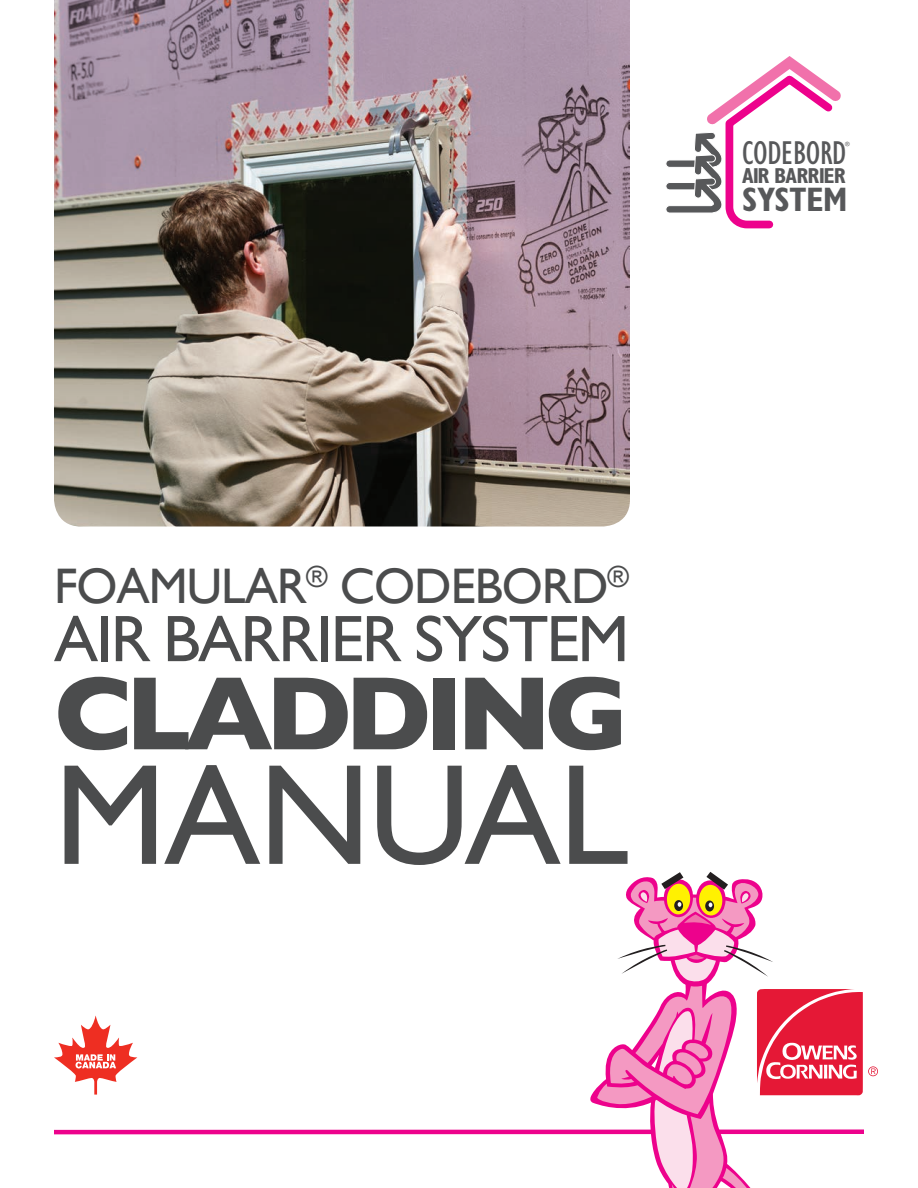
<style>
.page{position:relative;width:918px;height:1188px;background:#fff}
.page>*{position:absolute;margin:0;border:0;box-sizing:border-box;transform-origin:0 0}
.t1{font:144px "Gill Sans";letter-spacing:-.015em;color:#4b4c4d}
.t2{font:700 105.75px "Gill Sans";letter-spacing:-.07em;color:#4b4c4d}
.t3{font:66.15px "Gill Sans";letter-spacing:-.03em;color:#4b4c4d}
.t4{font:49.95px "Gill Sans";letter-spacing:-.02em;color:#4b4c4d}
.t5{font:condensed 34.05px "Gill Sans";letter-spacing:-.01em;color:#57585a}
.t6{font:700 condensed 34.05px "Gill Sans";letter-spacing:-.015em;color:#57585a}
.t7{font:700 condensed 21.75px "Gill Sans";letter-spacing:-.035em;color:#57585a}
.t8{font:6.3px "Gill Sans";color:#57585a}
</style>
<div class="page">
<div style="left:54px;top:1129px;width:810px;height:5px;background:#ed028c"></div>
<svg style="left:597px;top:872px;width:281px;height:316px"></svg>
<svg style="left:666px;top:56px;width:175px;height:173px"></svg>
<svg style="left:54px;top:1016px;width:83px;height:79px"></svg>
<img style="left:54px;top:0;width:576px;height:526px">
<p class="t5" style="left:742px;top:134px;width:106px">CODEBORD</p>
<p class="t7" style="left:742px;top:163px;width:105px">AIR BARRIER</p>
<p class="t6" style="left:742px;top:180px;width:107px">SYSTEM</p>
<p class="t8" style="left:845px;top:140px;width:6px">®</p>
<p class="t4" style="left:54px;top:556px;width:577px">FOAMULAR<sup>®</sup> CODEBORD<sup>®</sup></p>
<h3 class="t3" style="left:54px;top:600px;width:577px">AIR BARRIER SYSTEM</h3>
<h2 class="t2" style="left:54px;top:652px;width:576px">CLADDING</h2>
<h1 class="t1" style="left:54px;top:731px;width:576px">MANUAL</h1>
</div>
